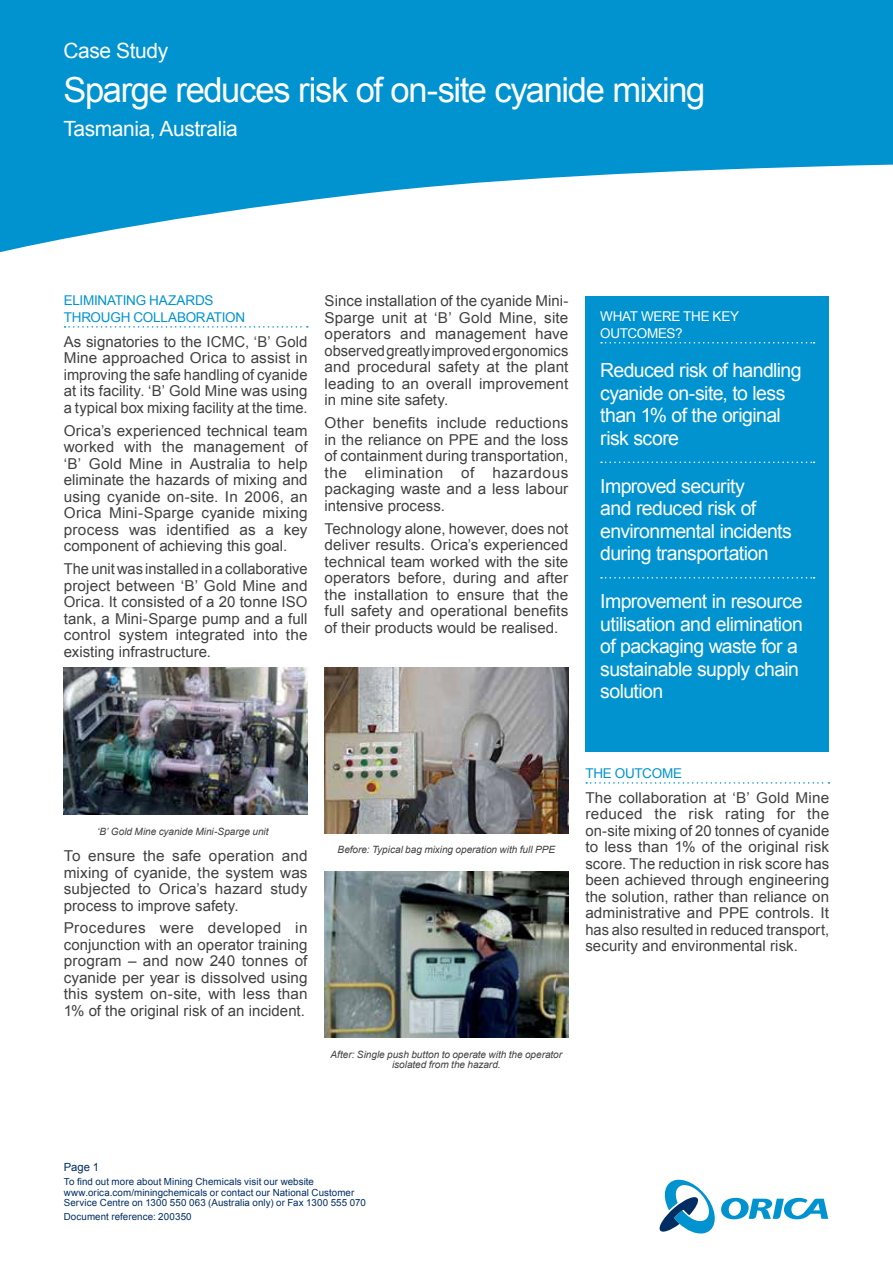
<style>
.page{position:relative;width:893px;height:1263px;background:#fff}
.page>*{position:absolute;margin:0;border:0;box-sizing:border-box;transform-origin:0 0}
.t1{font:34.5px "Arial";letter-spacing:-.04em;color:#fff}
.t2{font:21px "Arial";letter-spacing:-.02em;color:#fff}
.t3{font:19.5px/22.5px "Arial";letter-spacing:-.03em;color:#fff}
.t4{font:15px/16.5px "Arial";letter-spacing:.005em;color:#414042;text-align:justify}
.t5{font:13.5px/16.5px "Arial";letter-spacing:-.015em;color:#0093d0}
.t6{font:13.5px/16.5px "Arial";letter-spacing:-.02em;color:#fff}
.t7{font:11.25px "Arial";color:#002d62}
.t8{font:italic 10.05px/10.1px "Arial";letter-spacing:-.005em;color:#414042;text-align:center}
.t9{font:9.75px/10.5px "Arial";letter-spacing:.01em;color:#002d62}
</style>
<div class="page">
<svg style="left:0;top:0;width:893px;height:253px;fill:#0093d0"></svg>
<svg style="left:659px;top:1179px;width:169px;height:55px"></svg>
<svg style="left:65px;top:326px;width:243px;height:2px"></svg>
<svg style="left:586px;top:782px;width:243px;height:2px"></svg>
<img style="left:325px;top:872px;width:243px;height:166px">
<img style="left:325px;top:667px;width:243px;height:166px">
<img style="left:64px;top:667px;width:244px;height:148px">
<div style="left:585px;top:297px;width:244px;height:454px;background:#0093d0"></div>
<svg style="left:601px;top:342px;width:214px;height:1px"></svg>
<svg style="left:601px;top:461px;width:214px;height:2px"></svg>
<svg style="left:601px;top:577px;width:214px;height:1px"></svg>
<h2 class="t2" style="left:63px;top:37px;width:106px">Case Study</h2>
<h1 class="t1" style="left:63px;top:67px;width:644px">Sparge reduces risk of on-site cyanide mixing</h1>
<h2 class="t2" style="left:63px;top:114px;width:176px">Tasmania, Australia</h2>
<p class="t5" style="left:64px;top:292px;width:183px">ELIMINATING HAZARDS<br>THROUGH COLLABORATION</p>
<p class="t4" style="left:64px;top:333px;width:245px">As signatories to the ICMC, ‘B’ Gold Mine approached Orica to assist in improving the safe handling of cyanide at its facility. ‘B’ Gold Mine was using a typical box mixing facility at the time.</p>
<p class="t4" style="left:64px;top:422px;width:245px">Orica’s experienced technical team worked with the management of ‘B’ Gold Mine in Australia to help eliminate the hazards of mixing and using cyanide on-site. In 2006, an Orica Mini-Sparge cyanide mixing process was identified as a key component of achieving this goal.</p>
<p class="t4" style="left:64px;top:561px;width:245px">The unit was installed in a collaborative project between ‘B’ Gold Mine and Orica. It consisted of a 20 tonne ISO tank, a Mini-Sparge pump and a full control system integrated into the existing infrastructure.</p>
<p class="t4" style="left:325px;top:293px;width:245px">Since installation of the cyanide Mini-Sparge unit at ‘B’ Gold Mine, site operators and management have observed greatly improved ergonomics and procedural safety at the plant leading to an overall improvement in mine site safety.</p>
<p class="t4" style="left:325px;top:415px;width:245px">Other benefits include reductions in the reliance on PPE and the loss of containment during transportation, the elimination of hazardous packaging waste and a less labour intensive process.</p>
<p class="t4" style="left:325px;top:520px;width:245px">Technology alone, however, does not deliver results. Orica’s experienced technical team worked with the site operators before, during and after the installation to ensure that the full safety and operational benefits of their products would be realised.</p>
<p class="t6" style="left:600px;top:308px;width:140px">WHAT WERE THE KEY<br>OUTCOMES?</p>
<h3 class="t3" style="left:600px;top:359px;width:203px">Reduced risk of handling cyanide on-site, to less than 1% of the original risk score</h3>
<h3 class="t3" style="left:600px;top:475px;width:193px">Improved security<br>and reduced risk of environmental incidents during transportation</h3>
<h3 class="t3" style="left:600px;top:590px;width:204px">Improvement in resource utilisation and elimination of packaging waste for a sustainable supply chain solution</h3>
<p class="t8" style="left:97px;top:827px;width:173px">‘B’ Gold Mine cyanide Mini-Sparge unit</p>
<p class="t4" style="left:64px;top:848px;width:245px">To ensure the safe operation and mixing of cyanide, the system was subjected to Orica’s hazard study process to improve safety.</p>
<p class="t4" style="left:64px;top:920px;width:245px">Procedures were developed in conjunction with an operator training program – and now 240 tonnes of cyanide per year is dissolved using this system on-site, with less than 1% of the original risk of an incident.</p>
<p class="t8" style="left:338px;top:844px;width:219px">Before: Typical bag mixing operation with full PPE</p>
<p class="t8" style="left:330px;top:1049px;width:233px">After: Single push button to operate with the operator isolated from the hazard.</p>
<p class="t5" style="left:585px;top:765px;width:98px">THE OUTCOME</p>
<p class="t4" style="left:585px;top:789px;width:245px">The collaboration at ‘B’ Gold Mine reduced the risk rating for the on-site mixing of 20 tonnes of cyanide to less than 1% of the original risk score. The reduction in risk score has been achieved through engineering the solution, rather than reliance on administrative and PPE controls. It has also resulted in reduced transport, security and environmental risk.</p>
<p class="t7" style="left:64px;top:1159px;width:37px">Page 1</p>
<p class="t9" style="left:64px;top:1177px;width:304px">To find out more about Mining Chemicals visit our website www.orica.com/miningchemicals or contact our National Customer<br>Service Centre on 1300 550 063 (Australia only) or Fax 1300 555 070</p>
<p class="t9" style="left:64px;top:1211px;width:129px">Document reference: 200350</p>
</div>
